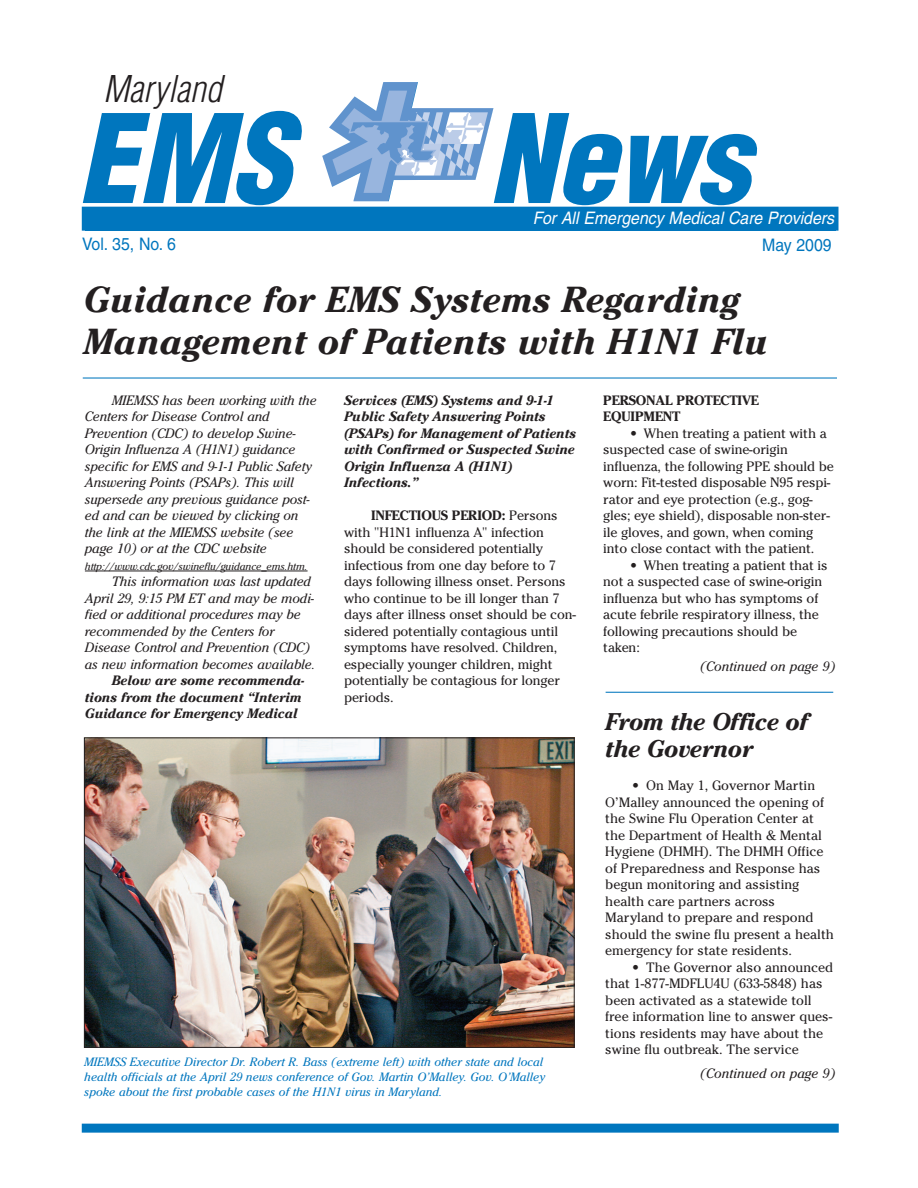
<style>
.page{position:relative;width:918px;height:1188px;background:#fff}
.page>*{position:absolute;margin:0;border:0;box-sizing:border-box;transform-origin:0 0}
.t1{font:italic 900 condensed 120px "Helvetica";color:#0076be}
.t2{font:italic 700 36px/42px "Cheltenham";color:#231f20}
.t3{font:italic 300 condensed 36px "Helvetica";color:#231f20}
.t4{font:italic 700 24px/27px "Cheltenham";letter-spacing:-.025em;color:#231f20}
.t5{font:italic 17.25px "Helvetica";color:#fff;scale:.92 1}
.t6{font:17.25px "Helvetica";color:#0076be;scale:.92 1}
.t7{font:13.5px/16.5px "Cheltenham";letter-spacing:-.01em;color:#231f20}
.t8{font:italic 13.5px/16.5px "Cheltenham";letter-spacing:-.01em;color:#231f20}
.t9{font:italic 700 13.5px/16.5px "Cheltenham";letter-spacing:-.01em;color:#231f20}
.t10{font:700 13.5px/16.5px "Cheltenham";letter-spacing:-.01em;color:#231f20}
.t11{font:italic 12px/15px "Cheltenham";color:#0076be}
.t12{font:italic 10.5px "Cheltenham";letter-spacing:-.01em;color:#231f20}
.s1{font-weight:700}
</style>
<div class="page">
<hr style="left:85px;top:571px;width:223px;height:1px;background:#231f20">
<img style="left:322px;top:82px;width:171px;height:119px">
<div style="left:82px;top:207px;width:756px;height:24px;background:#0076be"></div>
<hr style="left:83px;top:377px;width:754px;height:2px;background:#0076be">
<div style="left:82px;top:1124px;width:757px;height:9px;background:#0076be"></div>
<hr style="left:606px;top:692px;width:227px;height:1px;background:#0076be">
<img style="left:86px;top:739px;width:487px;height:307px">
<div style="left:84px;top:737px;width:491px;height:311px;border:1px solid #231f20"></div>
<h2 class="t3" style="left:103px;top:68px;width:120px">Maryland</h2>
<h1 class="t1" style="left:77px;top:91px;width:215px">EMS</h1>
<h1 class="t1" style="left:489px;top:91px;width:262px">News</h1>
<p class="t5" style="left:533px;top:211px;width:329px">For All Emergency Medical Care Providers</p>
<p class="t6" style="left:82px;top:237px;width:103px">Vol. 35, No. 6</p>
<p class="t6" style="left:762px;top:239px;width:77px">May 2009</p>
<h2 class="t2" style="left:84px;top:278px;width:686px">Guidance for EMS Systems Regarding<br>Management of Patients with H1N1 Flu</h2>
<p class="t8" style="left:85px;top:393px;width:233px;text-indent:27px">MIEMSS has been working with the Centers for Disease Control and Prevention (CDC) to develop Swine-Origin Influenza A (H1N1) guidance specific for EMS and 9-1-1 Public Safety Answering Points (PSAPs). This will supersede any previous guidance post&shy;ed and can be viewed by clicking on the link at the MIEMSS website (see page 10) or at the CDC website</p>
<p class="t12" style="left:85px;top:563px;width:224px">http://www.cdc.gov/swineflu/guidance_ems.htm.</p>
<p class="t8" style="left:85px;top:575px;width:232px;text-indent:27px">This information was last updated April 29, 9:15 PM ET and may be modi&shy;fied or additional procedures may be recommended by the Centers for Disease Control and Prevention (CDC) as new information becomes available.</p>
<p class="t9" style="left:85px;top:672px;width:221px;text-indent:27px">Below are some recommenda&shy;tions from the document “Interim<br>Guidance for Emergency Medical</p>
<p class="t9" style="left:344px;top:392px;width:234px">Services (EMS) Systems and 9-1-1<br>Public Safety Answering Points (PSAPs) for Management of Patients with Confirmed or Suspected Swine<br>Origin Influenza A (H1N1)<br>Infections.”</p>
<p class="t7" style="left:344px;top:507px;width:233px;text-indent:27px"><span class="s1">INFECTIOUS PERIOD:</span> Persons with "H1N1 influenza A" infection should be considered potentially infectious from one day before to 7 days following illness onset. Persons who continue to be ill longer than 7 days after illness onset should be con&shy;sidered potentially contagious until symptoms have resolved. Children, especially younger children, might potentially be contagious for longer periods.</p>
<p class="t10" style="left:603px;top:392px;width:157px">PERSONAL PROTECTIVE<br>EQUIPMENT</p>
<p class="t7" style="left:603px;top:425px;width:232px;text-indent:27px">• When treating a patient with a suspected case of swine-origin influenza, the following PPE should be worn: Fit-tested disposable N95 respi&shy;rator and eye protection (e.g., gog&shy;gles; eye shield), disposable non-ster&shy;ile gloves, and gown, when coming into close contact with the patient.</p>
<p class="t7" style="left:603px;top:557px;width:226px;text-indent:27px">• When treating a patient that is not a suspected case of swine-origin influenza but who has symptoms of acute febrile respiratory illness, the following precautions should be taken:</p>
<p class="t8" style="left:700px;top:659px;width:137px">(Continued on page 9)</p>
<h3 class="t4" style="left:605px;top:709px;width:204px">From the Office of the Governor</h3>
<p class="t7" style="left:605px;top:777px;width:230px;text-indent:27px">• On May 1, Governor Martin<br>O’Malley announced the opening of the Swine Flu Operation Center at the Department of Health &amp; Mental<br>Hygiene (DHMH). The DHMH Office of Preparedness and Response has begun monitoring and assisting health care partners across<br>Maryland to prepare and respond should the swine flu present a health emergency for state residents.</p>
<p class="t7" style="left:605px;top:959px;width:230px;text-indent:27px">• The Governor also announced that 1-877-MDFLU4U (633-5848) has been activated as a statewide toll free information line to answer ques&shy;tions residents may have about the swine flu outbreak. The service</p>
<p class="t11" style="left:84px;top:1056px;width:462px">MIEMSS Executive Director Dr. Robert R. Bass (extreme left) with other state and local health officials at the April 29 news conference of Gov. Martin O’Malley. Gov. O’Malley spoke about the first probable cases of the H1N1 virus in Maryland.</p>
<p class="t8" style="left:700px;top:1067px;width:137px">(Continued on page 9)</p>
</div>
